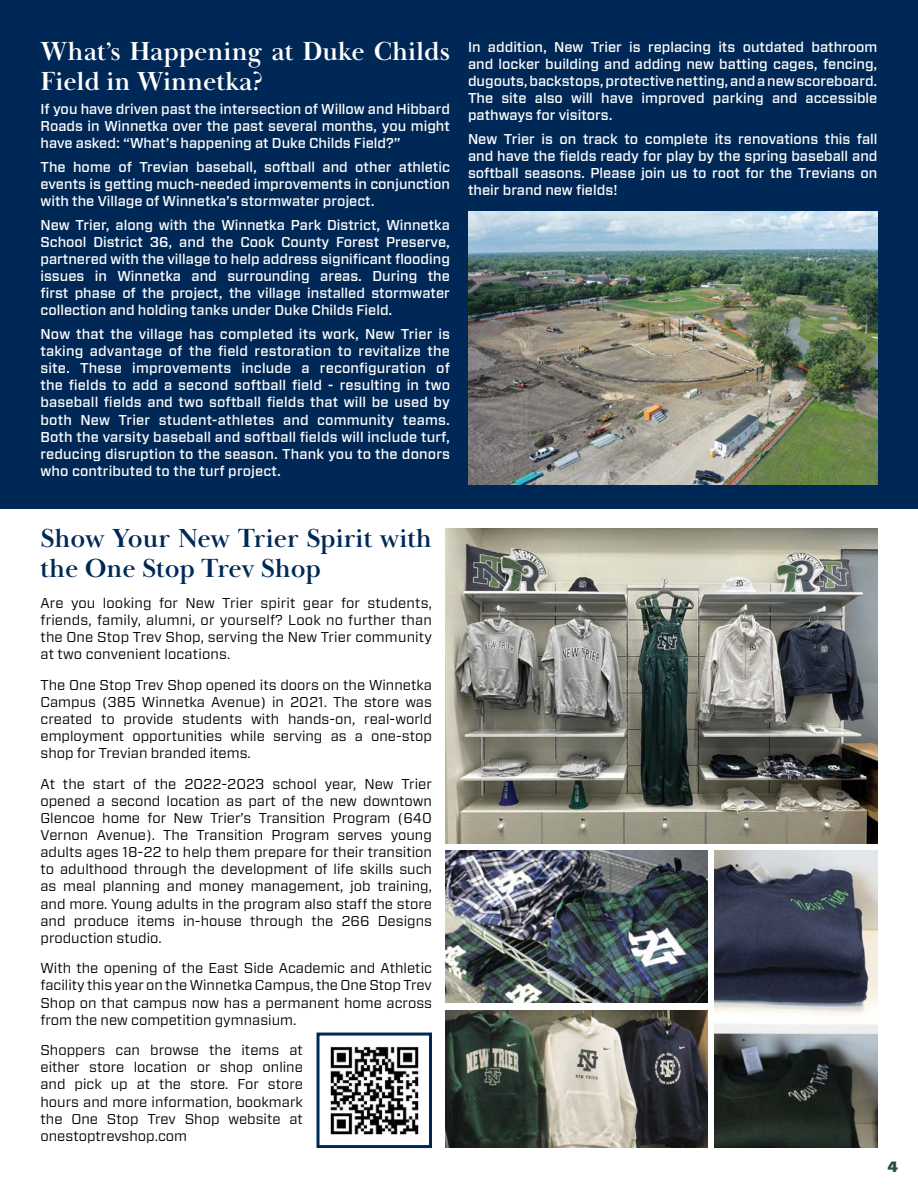
<style>
.page{position:relative;width:918px;height:1188px;background:#fff}
.page>*{position:absolute;margin:0;border:0;box-sizing:border-box;transform-origin:0 0}
.t1{font:700 27px/30px "Baskerville Display PT";color:#002856}
.t2{font:700 27px/30px "Baskerville Display PT";color:#fff}
.t3{font:900 15px "Vitesse Sans";color:#285136}
.t4{font:500 14.25px/17.1px "Vitesse Sans";color:#fff;text-align:justify}
.t5{font:14.25px/17.1px "Vitesse Sans";color:#000;text-align:justify}
</style>
<div class="page">
<div style="left:0;top:0;width:918px;height:509px;background:#002856"></div>
<img style="left:468px;top:212px;width:410px;height:273px">
<img style="left:446px;top:1010px;width:261px;height:138px">
<img style="left:446px;top:851px;width:261px;height:152px">
<img style="left:715px;top:851px;width:163px;height:297px">
<img style="left:330px;top:1046px;width:89px;height:89px">
<div style="left:316px;top:1033px;width:116px;height:115px;border:3px solid #002856"></div>
<img style="left:446px;top:528px;width:432px;height:315px">
<h1 class="t2" style="left:40px;top:37px;width:411px">What’s Happening at Duke Childs<br>Field in Winnetka?</h1>
<p class="t4" style="left:40px;top:100px;width:411px">If you have driven past the intersection of Willow and Hibbard Roads in Winnetka over the past several months, you might have asked: “What’s happening at Duke Childs Field?”</p>
<p class="t4" style="left:40px;top:158px;width:411px">The home of Trevian baseball, softball and other athletic events is getting much-needed improvements in conjunction with the Village of Winnetka’s stormwater project.</p>
<p class="t4" style="left:40px;top:216px;width:411px">New Trier, along with the Winnetka Park District, Winnetka School District 36, and the Cook County Forest Preserve, partnered with the village to help address significant flooding issues in Winnetka and surrounding areas. During the first phase of the project, the village installed stormwater collection and holding tanks under Duke Childs Field.</p>
<p class="t4" style="left:40px;top:326px;width:411px">Now that the village has completed its work, New Trier is taking advantage of the field restoration to revitalize the site. These improvements include a reconfiguration of the fields to add a second softball field - resulting in two baseball fields and two softball fields that will be used by both New Trier student-athletes and community teams.<br>Both the varsity baseball and softball fields will include turf, reducing disruption to the season. Thank you to the donors who contributed to the turf project.</p>
<p class="t4" style="left:468px;top:38px;width:411px">In addition, New Trier is replacing its outdated bathroom and locker building and adding new batting cages, fencing, dugouts, backstops, protective netting, and a new scoreboard.<br>The site also will have improved parking and accessible pathways for visitors.</p>
<p class="t4" style="left:468px;top:131px;width:411px">New Trier is on track to complete its renovations this fall and have the fields ready for play by the spring baseball and softball seasons. Please join us to root for the Trevians on their brand new fields!</p>
<h1 class="t1" style="left:40px;top:524px;width:393px">Show Your New Trier Spirit with the One Stop Trev Shop</h1>
<p class="t5" style="left:40px;top:594px;width:393px">Are you looking for New Trier spirit gear for students, friends, family, alumni, or yourself? Look no further than the One Stop Trev Shop, serving the New Trier community at two convenient locations.</p>
<p class="t5" style="left:40px;top:676px;width:393px">The One Stop Trev Shop opened its doors on the Winnetka Campus (385 Winnetka Avenue) in 2021. The store was created to provide students with hands-on, real-world employment opportunities while serving as a one-stop shop for Trevian branded items.</p>
<p class="t5" style="left:40px;top:775px;width:393px">At the start of the 2022-2023 school year, New Trier opened a second location as part of the new downtown Glencoe home for New Trier’s Transition Program (640<br>Vernon Avenue). The Transition Program serves young adults ages 18-22 to help them prepare for their transition to adulthood through the development of life skills such as meal planning and money management, job training, and more. Young adults in the program also staff the store and produce items in-house through the 266 Designs production studio.</p>
<p class="t5" style="left:40px;top:960px;width:393px">With the opening of the East Side Academic and Athletic facility this year on the Winnetka Campus, the One Stop Trev Shop on that campus now has a permanent home across from the new competition gymnasium.</p>
<p class="t5" style="left:40px;top:1042px;width:264px">Shoppers can browse the items at either store location or shop online and pick up at the store. For store hours and more information, bookmark the One Stop Trev Shop website at onestoptrevshop.com</p>
<p class="t3" style="left:888px;top:1156px;width:12px">4</p>
</div>
